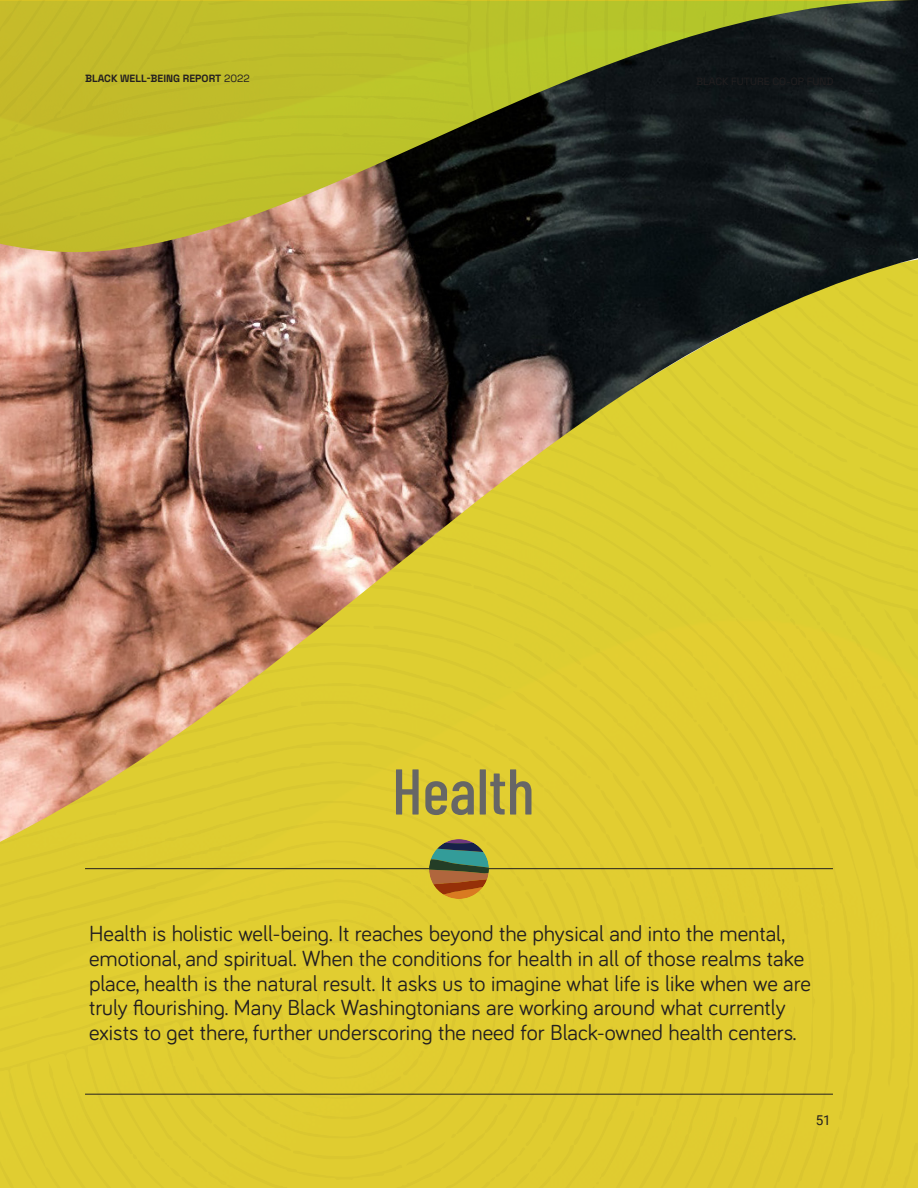
<style>
.page{position:relative;width:918px;height:1188px;background:#fff}
.page>*{position:absolute;margin:0;border:0;box-sizing:border-box;transform-origin:0 0}
.t1{font:500 64.5px "Barlow Condensed";color:#666}
.t2{font:22.5px/24.8px "Bariol";color:#231f20}
.t3{font:13.5px "Roboto";color:#231f20}
.t4{font:300 10.5px "Space Grotesk";color:#231f20}
</style>
<div class="page">
<div style="left:0;top:842px;width:918px;height:346px;background:#e1cc30"></div>
<img style="left:0;top:0;width:918px;height:842px">
<hr style="left:85px;top:868px;width:748px;height:1px;background:#231f20">
<hr style="left:85px;top:1094px;width:748px;height:1px;background:#231f20">
<svg style="left:429px;top:839px;width:60px;height:60px;background:#837843"></svg>
<p class="t4" style="left:85px;top:71px;width:166px">BLACK WELL-BEING REPORT 2022</p>
<h1 class="t1" style="left:392px;top:745px;width:144px">Health</h1>
<p class="t2" style="left:89px;top:920px;width:723px">Health is holistic well-being. It reaches beyond the physical and into the mental, emotional, and spiritual. When the conditions for health in all of those realms take place, health is the natural result. It asks us to imagine what life is like when we are truly flourishing. Many Black Washingtonians are working around what currently exists to get there, further underscoring the need for Black-owned health centers.</p>
<p class="t3" style="left:816px;top:1111px;width:17px">51</p>
</div>
